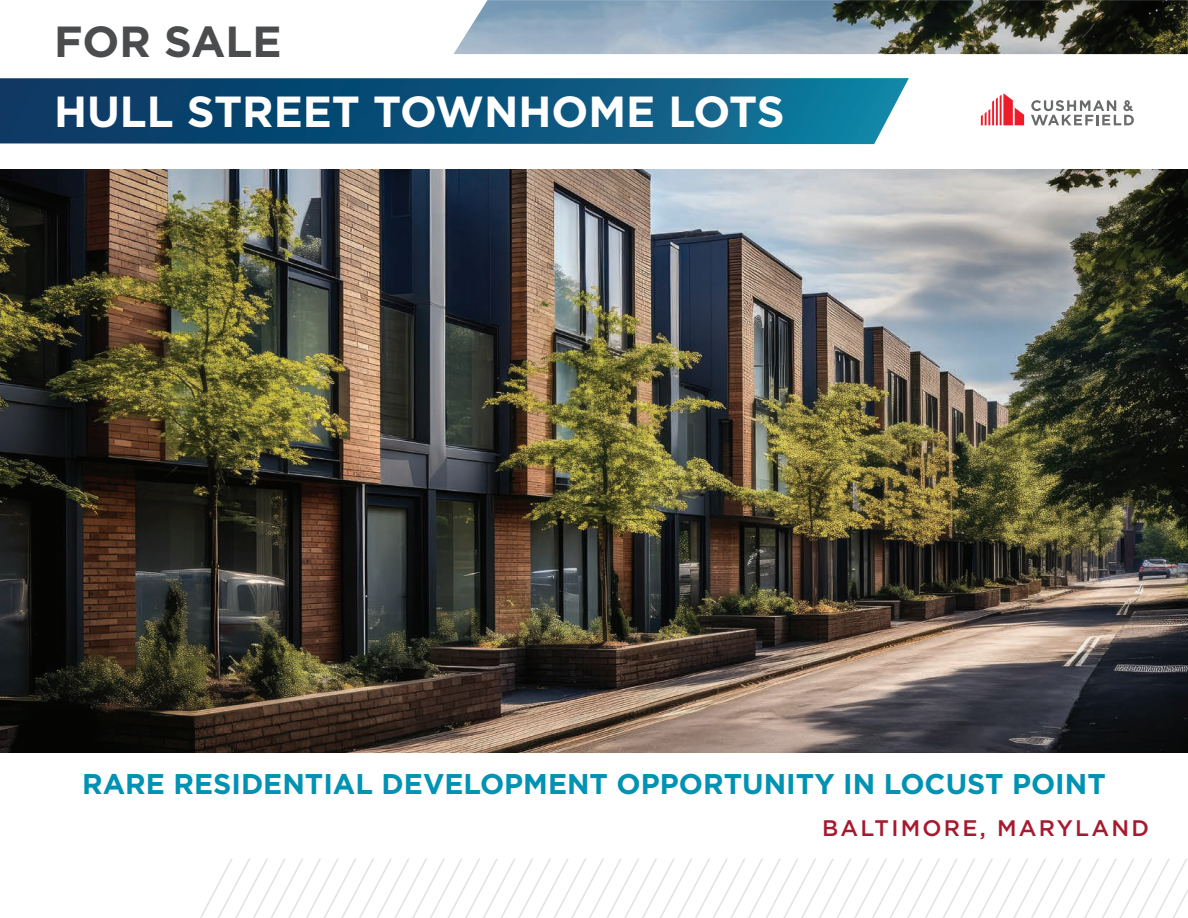
<style>
.page{position:relative;width:1188px;height:918px;background:#fff}
.page>*{position:absolute;margin:0;border:0;box-sizing:border-box;transform-origin:0 0}
.t1{font:700 43.5px "Gotham";color:#fff}
.t2{font:700 43.5px "Gotham";color:#4b4c4d}
.t3{font:700 28.5px "Gotham";color:#0092b3}
.IH_Body_Headers{font:500 22.5px "Gotham";letter-spacing:.1em;color:#a6192e}
</style>
<div class="page">
<img style="left:0;top:78px;width:909px;height:66px">
<svg style="left:200px;top:859px;width:988px;height:59px"></svg>
<img style="left:0;top:169px;width:1188px;height:583px">
<img style="left:453px;top:0;width:735px;height:54px">
<svg style="left:981px;top:93px;width:43px;height:32px"></svg>
<svg style="left:1031px;top:100px;width:103px;height:25px"></svg>
<p class="t2" style="left:54px;top:13px;width:229px">FOR SALE</p>
<p class="t1" style="left:54px;top:83px;width:732px">HULL STREET TOWNHOME LOTS</p>
<p class="t3" style="left:82px;top:766px;width:1025px">RARE RESIDENTIAL DEVELOPMENT OPPORTUNITY IN LOCUST POINT</p>
<p class="IH_Body_Headers" style="left:822px;top:813px;width:328px">BALTIMORE, MARYLAND</p>
</div>
